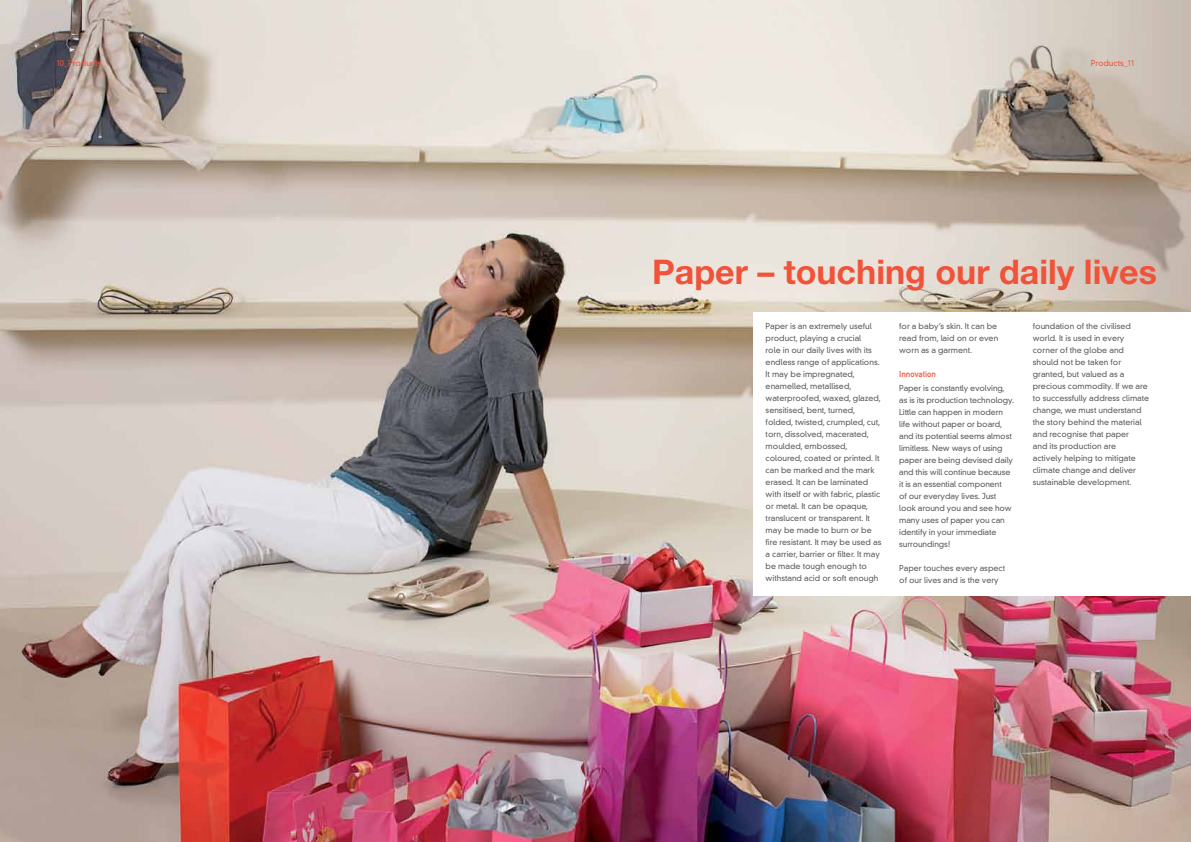
<style>
.page{position:relative;width:1191px;height:842px;background:#fff}
.page>*{position:absolute;margin:0;border:0;box-sizing:border-box;transform-origin:0 0}
.t1{font:700 34px "Helvetica Neue LT Std";color:#f0533a}
.t2{font:8.5px "DIN Mittelschrift Std";color:#f0533a}
.t3{font:300 8px/12px "DIN Neuzeit Grotesk Std";color:#58595b}
.t4{font:300 8px "DIN Neuzeit Grotesk Std";color:#f0533a}
</style>
<div class="page">
<img style="left:0;top:0;width:1191px;height:842px">
<div style="left:753px;top:312px;width:438px;height:283px;background:#fff"></div>
<p class="t4" style="left:57px;top:58px;width:46px">10_Products</p>
<p class="t4" style="left:1090px;top:58px;width:45px">Products_11</p>
<h1 class="t1" style="left:652px;top:250px;width:506px">Paper – touching our daily lives</h1>
<p class="t3" style="left:765px;top:320px;width:117px">Paper is an extremely useful product, playing a crucial<br>role in our daily lives with its endless range of applications.<br>It may be impregnated, enamelled, metallised, waterproofed, waxed, glazed, sensitised, bent, turned, folded, twisted, crumpled, cut, torn, dissolved, macerated, moulded, embossed, coloured, coated or printed. It can be marked and the mark erased. It can be laminated with itself or with fabric, plastic or metal. It can be opaque, translucent or transparent. It may be made to burn or be fire resistant. It may be used as a carrier, barrier or filter. It may be made tough enough to withstand acid or soft enough</p>
<p class="t3" style="left:899px;top:320px;width:101px">for a baby’s skin. It can be read from, laid on or even worn as a garment.</p>
<p class="t2" style="left:899px;top:369px;width:38px">Innovation</p>
<p class="t3" style="left:899px;top:383px;width:116px">Paper is constantly evolving, as is its production technology.<br>Little can happen in modern life without paper or board, and its potential seems almost limitless. New ways of using paper are being devised daily and this will continue because it is an essential component<br>of our everyday lives. Just look around you and see how many uses of paper you can identify in your immediate surroundings!</p>
<p class="t3" style="left:899px;top:562px;width:107px">Paper touches every aspect of our lives and is the very</p>
<p class="t3" style="left:1032px;top:320px;width:118px">foundation of the civilised world. It is used in every corner of the globe and should not be taken for granted, but valued as a precious commodity. If we are to successfully address climate change, we must understand the story behind the material and recognise that paper<br>and its production are<br>actively helping to mitigate climate change and deliver sustainable development.</p>
</div>
